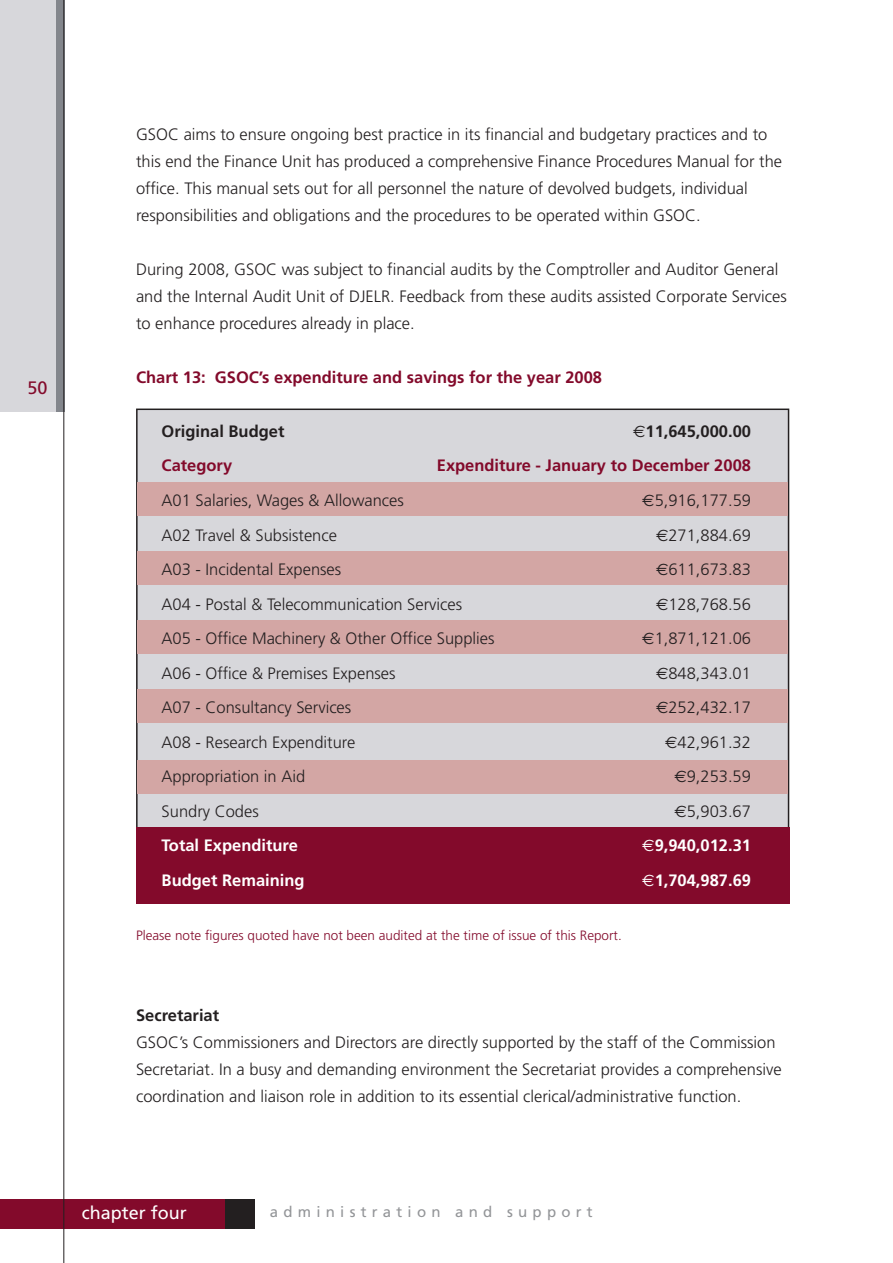
<style>
.page{position:relative;width:893px;height:1263px;background:#fff}
.page>*{position:absolute;margin:0;border:0;box-sizing:border-box;transform-origin:0 0}
.t1{font:18px "Frutiger";color:#fff}
.t2{font:18px "Frutiger";color:#830a2b}
.t3{font:300 16.5px/27px "Frutiger";color:#231f20}
.t4{font:700 16.5px "Frutiger";color:#830a2b}
.t5{font:700 16.5px "Frutiger";color:#fff}
.t6{font:700 16.5px "Frutiger";color:#231f20}
.t7{font:15px "Frutiger";letter-spacing:.35em;color:#939598}
.t8{font:300 13.5px "Frutiger";color:#830a2b}
.s1{font-family:"Euro Sans";font-weight:400}
</style>
<div class="page">
<div style="left:137px;top:409px;width:651px;height:489px;background:#d7d7db"></div>
<div style="left:138px;top:483px;width:650px;height:33px;background:#d3a6a4"></div>
<div style="left:138px;top:552px;width:650px;height:33px;background:#d3a6a4"></div>
<div style="left:138px;top:621px;width:650px;height:33px;background:#d3a6a4"></div>
<div style="left:138px;top:690px;width:650px;height:33px;background:#d3a6a4"></div>
<div style="left:138px;top:760px;width:650px;height:33px;background:#d3a6a4"></div>
<div style="left:136px;top:827px;width:653px;height:77px;background:#830a2b"></div>
<div style="left:0;top:1199px;width:255px;height:30px;background:#830a2b"></div>
<div style="left:225px;top:1199px;width:30px;height:30px;background:#231f20"></div>
<div style="left:0;top:0;width:64px;height:412px;background:#d7d7db"></div>
<div style="left:56px;top:0;width:9px;height:412px;background:#83868c"></div>
<hr style="left:63px;top:0;width:1px;height:1263px;background:#231f20">
<p class="t2" style="left:28px;top:381px;width:22px">50</p>
<p class="t3" style="left:136px;top:122px;width:647px">GSOC aims to ensure ongoing best practice in its financial and budgetary practices and to this end the Finance Unit has produced a comprehensive Finance Procedures Manual for the office. This manual sets out for all personnel the nature of devolved budgets, individual responsibilities and obligations and the procedures to be operated within GSOC.</p>
<p class="t3" style="left:136px;top:257px;width:652px">During 2008, GSOC was subject to financial audits by the Comptroller and Auditor General and the Internal Audit Unit of DJELR. Feedback from these audits assisted Corporate Services to enhance procedures already in place.</p>
<p class="t4" style="left:136px;top:371px;width:468px">Chart 13: GSOC’s expenditure and savings for the year 2008</p>
<p class="t6" style="left:162px;top:425px;width:124px">Original Budget</p>
<p class="t6" style="left:633px;top:425px;width:119px"><span class="s1">€</span>11,645,000.00</p>
<p class="t4" style="left:162px;top:459px;width:72px">Category</p>
<p class="t4" style="left:437px;top:459px;width:316px">Expenditure - January to December 2008</p>
<p class="t3" style="left:162px;top:488px;width:244px">A01 Salaries, Wages &amp; Allowances</p>
<p class="t3" style="left:642px;top:488px;width:110px"><span class="s1">€</span>5,916,177.59</p>
<p class="t3" style="left:162px;top:522px;width:177px">A02 Travel &amp; Subsistence</p>
<p class="t3" style="left:656px;top:522px;width:96px"><span class="s1">€</span>271,884.69</p>
<p class="t3" style="left:162px;top:557px;width:181px">A03 - Incidental Expenses</p>
<p class="t3" style="left:656px;top:557px;width:96px"><span class="s1">€</span>611,673.83</p>
<p class="t3" style="left:162px;top:591px;width:302px">A04 - Postal &amp; Telecommunication Services</p>
<p class="t3" style="left:656px;top:591px;width:96px"><span class="s1">€</span>128,768.56</p>
<p class="t3" style="left:162px;top:626px;width:334px">A05 - Office Machinery &amp; Other Office Supplies</p>
<p class="t3" style="left:642px;top:626px;width:110px"><span class="s1">€</span>1,871,121.06</p>
<p class="t3" style="left:162px;top:660px;width:236px">A06 - Office &amp; Premises Expenses</p>
<p class="t3" style="left:656px;top:660px;width:96px"><span class="s1">€</span>848,343.01</p>
<p class="t3" style="left:162px;top:695px;width:191px">A07 - Consultancy Services</p>
<p class="t3" style="left:656px;top:695px;width:96px"><span class="s1">€</span>252,432.17</p>
<p class="t3" style="left:162px;top:729px;width:195px">A08 - Research Expenditure</p>
<p class="t3" style="left:665px;top:729px;width:87px"><span class="s1">€</span>42,961.32</p>
<p class="t3" style="left:162px;top:764px;width:145px">Appropriation in Aid</p>
<p class="t3" style="left:674px;top:764px;width:78px"><span class="s1">€</span>9,253.59</p>
<p class="t3" style="left:162px;top:798px;width:99px">Sundry Codes</p>
<p class="t3" style="left:674px;top:798px;width:78px"><span class="s1">€</span>5,903.67</p>
<p class="t5" style="left:162px;top:839px;width:138px">Total Expenditure</p>
<p class="t5" style="left:642px;top:839px;width:110px"><span class="s1">€</span>9,940,012.31</p>
<p class="t5" style="left:162px;top:873px;width:144px">Budget Remaining</p>
<p class="t5" style="left:642px;top:873px;width:110px"><span class="s1">€</span>1,704,987.69</p>
<p class="t8" style="left:136px;top:929px;width:487px">Please note figures quoted have not been audited at the time of issue of this Report.</p>
<p class="t6" style="left:136px;top:1008px;width:85px">Secretariat</p>
<p class="t3" style="left:136px;top:1029px;width:647px">GSOC’s Commissioners and Directors are directly supported by the staff of the Commission<br>Secretariat. In a busy and demanding environment the Secretariat provides a comprehensive coordination and liaison role in addition to its essential clerical/administrative function.</p>
<p class="t1" style="left:82px;top:1205px;width:106px">chapter four</p>
<p class="t7" style="left:270px;top:1205px;width:324px">administration and support</p>
</div>
